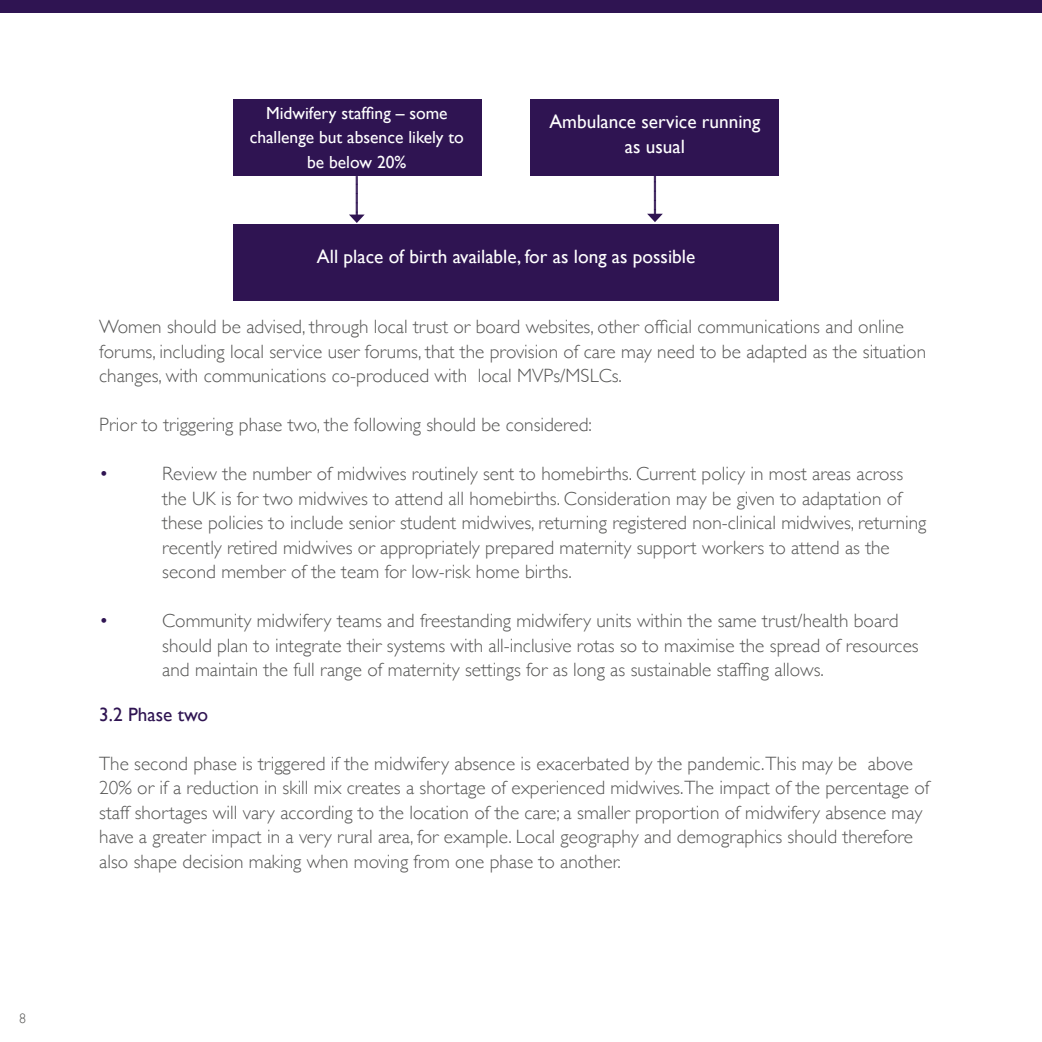
<style>
.page{position:relative;width:1042px;height:1042px;background:#fff}
.page>*{position:absolute;margin:0;border:0;box-sizing:border-box;transform-origin:0 0}
.t1{font:300 19.25px/24.5px "Gill Sans";color:#575756}
.t2{font:19.25px/24.5px "Gill Sans";color:#fff;text-align:center}
.t3{font:19.25px "Gill Sans";color:#2f1452}
.t4{font:300 19.25px "Gill Sans";color:#2f1452}
.t5{font:17.5px/24.5px "Gill Sans";color:#fff;text-align:center}
.t6{font:300 14px "Gill Sans";color:#575756}
</style>
<div class="page">
<div style="left:0;top:0;width:1042px;height:13px;background:#2f1452"></div>
<div style="left:531px;top:99px;width:248px;height:77px;background:#2f1452"></div>
<svg style="left:349px;top:176px;width:16px;height:47px"></svg>
<div style="left:233px;top:99px;width:248px;height:77px;background:#2f1452"></div>
<div style="left:233px;top:224px;width:546px;height:77px;background:#2f1452"></div>
<svg style="left:647px;top:176px;width:16px;height:46px"></svg>
<p class="t6" style="left:19px;top:1007px;width:8px">8</p>
<p class="t5" style="left:250px;top:100px;width:216px">Midwifery staffing – some challenge but absence likely to be below 20%</p>
<p class="t2" style="left:549px;top:109px;width:213px">Ambulance service running as usual</p>
<p class="t2" style="left:317px;top:244px;width:380px">All place of birth available, for as long as possible</p>
<p class="t1" style="left:99px;top:314px;width:828px">Women should be advised, through local trust or board websites, other official communications and online forums, including local service user forums, that the provision of care may need to be adapted as the situation changes, with communications co-produced with local MVPs/MSLCs.</p>
<p class="t1" style="left:99px;top:412px;width:494px">Prior to triggering phase two, the following should be considered:</p>
<p class="t4" style="left:99px;top:459px;width:11px">•</p>
<p class="t1" style="left:162px;top:461px;width:766px">Review the number of midwives routinely sent to homebirths. Current policy in most areas across the UK is for two midwives to attend all homebirths. Consideration may be given to adaptation of these policies to include senior student midwives, returning registered non-clinical midwives, returning recently retired midwives or appropriately prepared maternity support workers to attend as the second member of the team for low-risk home births.</p>
<p class="t4" style="left:99px;top:606px;width:11px">•</p>
<p class="t1" style="left:162px;top:608px;width:758px">Community midwifery teams and freestanding midwifery units within the same trust/health board should plan to integrate their systems with all-inclusive rotas so to maximise the spread of resources and maintain the full range of maternity settings for as long as sustainable staffing allows.</p>
<p class="t3" style="left:99px;top:703px;width:110px">3.2 Phase two</p>
<p class="t1" style="left:99px;top:750px;width:832px">The second phase is triggered if the midwifery absence is exacerbated by the pandemic.This may be above 20% or if a reduction in skill mix creates a shortage of experienced midwives.The impact of the percentage of staff shortages will vary according to the location of the care; a smaller proportion of midwifery absence may have a greater impact in a very rural area, for example. Local geography and demographics should therefore also shape decision making when moving from one phase to another.</p>
</div>
